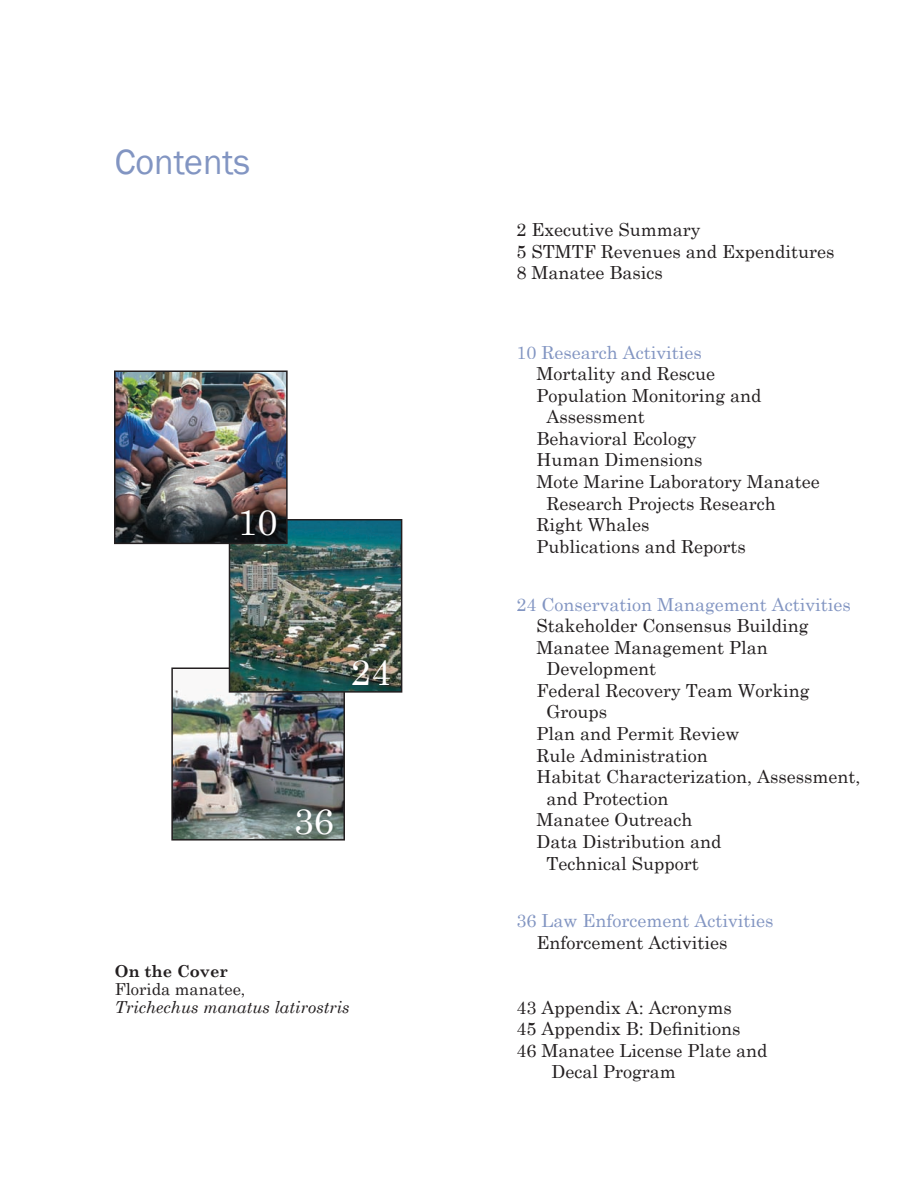
<style>
.page{position:relative;width:918px;height:1188px;background:#fff}
.page>*{position:absolute;margin:0;border:0;box-sizing:border-box;transform-origin:0 0}
.t1{font:36px "Franklin Gothic";color:#8295c2}
.t2{font:36px "Century Schoolbook";color:#fff}
.t3{font:18px/21.6px "Century Schoolbook";color:#231f20}
.t4{font:18px "Century Schoolbook";color:#8295c2}
.t5{font:italic 16.5px "Century Schoolbook";color:#231f20}
.t6{font:16.5px "Century Schoolbook";color:#231f20}
.t7{font:700 16.5px "Century Schoolbook";color:#231f20}
</style>
<div class="page">
<img style="left:174px;top:671px;width:168px;height:167px">
<div style="left:171px;top:668px;width:174px;height:173px;border:2px solid #231f20"></div>
<img style="left:232px;top:522px;width:167px;height:168px">
<div style="left:229px;top:519px;width:173px;height:174px;border:2px solid #231f20"></div>
<img style="left:117px;top:373px;width:168px;height:168px">
<div style="left:114px;top:370px;width:174px;height:174px;border:2px solid #231f20"></div>
<h1 class="t1" style="left:115px;top:139px;width:137px">Contents</h1>
<h1 class="t2" style="left:237px;top:492px;width:42px">10</h1>
<h1 class="t2" style="left:351px;top:642px;width:42px">24</h1>
<h1 class="t2" style="left:294px;top:790px;width:42px">36</h1>
<p class="t7" style="left:115px;top:962px;width:115px">On the Cover</p>
<p class="t6" style="left:115px;top:976px;width:132px">Florida manatee,</p>
<p class="t5" style="left:115px;top:997px;width:236px">Trichechus manatus latirostris</p>
<p class="t3" style="left:516px;top:217px;width:320px">2 Executive Summary<br>5 STMTF Revenues and Expenditures<br>8 Manatee Basics</p>
<p class="t4" style="left:516px;top:337px;width:187px">10 Research Activities</p>
<p class="t3" style="left:537px;top:361px;width:180px">Mortality and Rescue</p>
<p class="t3" style="left:537px;top:383px;width:227px">Population Monitoring and</p>
<p class="t3" style="left:547px;top:404px;width:100px">Assessment</p>
<p class="t3" style="left:537px;top:426px;width:162px">Behavioral Ecology</p>
<p class="t3" style="left:537px;top:448px;width:168px">Human Dimensions</p>
<p class="t3" style="left:537px;top:469px;width:285px">Mote Marine Laboratory Manatee</p>
<p class="t3" style="left:547px;top:491px;width:231px">Research Projects Research</p>
<p class="t3" style="left:537px;top:512px;width:115px">Right Whales</p>
<p class="t3" style="left:537px;top:534px;width:211px">Publications and Reports</p>
<p class="t4" style="left:516px;top:589px;width:336px">24 Conservation Management Activities</p>
<p class="t3" style="left:537px;top:613px;width:274px">Stakeholder Consensus Building</p>
<p class="t3" style="left:537px;top:635px;width:233px">Manatee Management Plan</p>
<p class="t3" style="left:547px;top:656px;width:111px">Development</p>
<p class="t3" style="left:537px;top:678px;width:275px">Federal Recovery Team Working</p>
<p class="t3" style="left:547px;top:700px;width:62px">Groups</p>
<p class="t3" style="left:537px;top:721px;width:205px">Plan and Permit Review</p>
<p class="t3" style="left:537px;top:743px;width:173px">Rule Administration</p>
<p class="t3" style="left:537px;top:764px;width:326px">Habitat Characterization, Assessment,</p>
<p class="t3" style="left:547px;top:786px;width:124px">and Protection</p>
<p class="t3" style="left:537px;top:808px;width:158px">Manatee Outreach</p>
<p class="t3" style="left:537px;top:829px;width:186px">Data Distribution and</p>
<p class="t3" style="left:547px;top:851px;width:154px">Technical Support</p>
<p class="t4" style="left:516px;top:906px;width:259px">36 Law Enforcement Activities</p>
<p class="t3" style="left:537px;top:930px;width:192px">Enforcement Activities</p>
<p class="t3" style="left:516px;top:995px;width:217px">43 Appendix A: Acronyms</p>
<p class="t3" style="left:516px;top:1016px;width:226px">45 Appendix B: Definitions</p>
<p class="t3" style="left:516px;top:1038px;width:253px">46 Manatee License Plate and</p>
<p class="t3" style="left:551px;top:1060px;width:126px">Decal Program</p>
</div>
